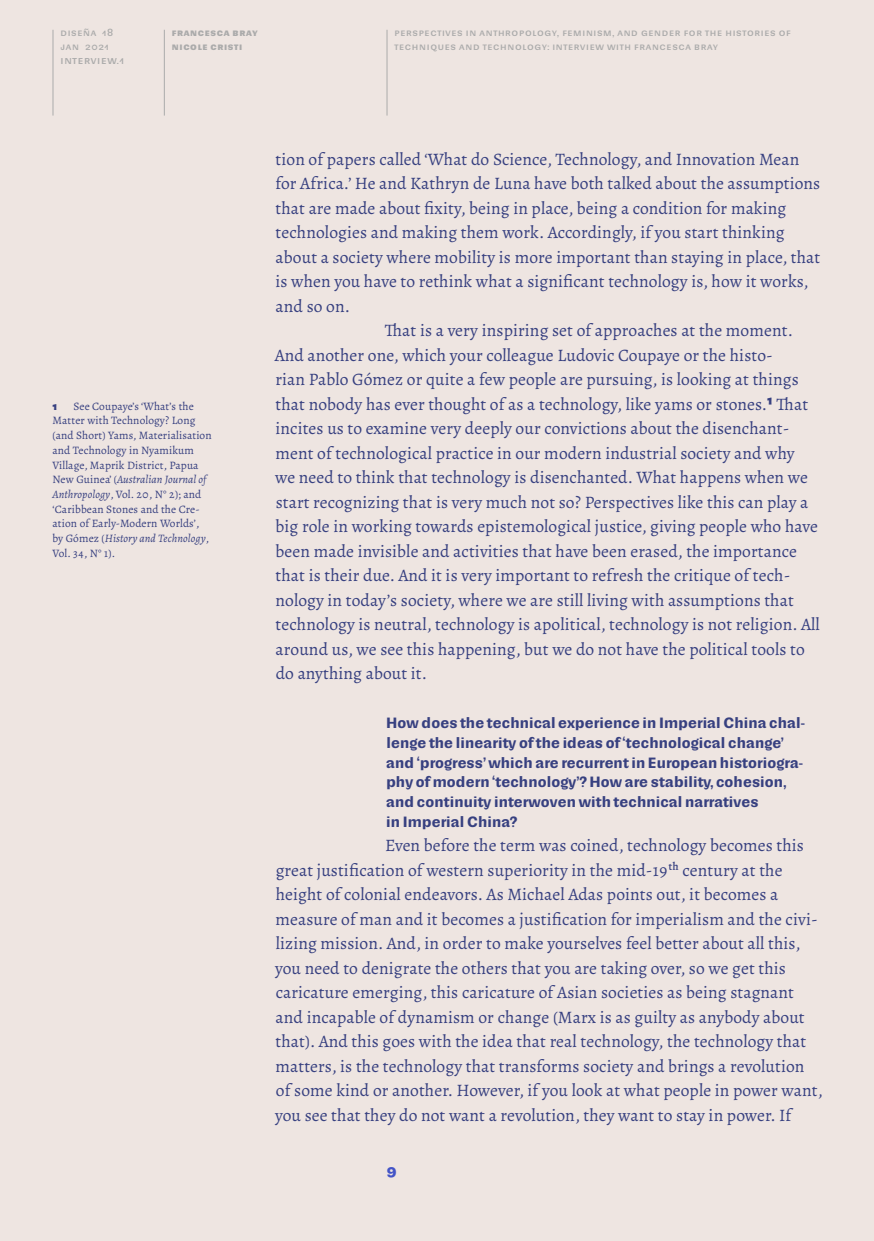
<style>
.page{position:relative;width:874px;height:1241px;background:#fff}
.page>*{position:absolute;margin:0;border:0;box-sizing:border-box;transform-origin:0 0}
.Answer{font:17.5px/24.5px "Alegreya";letter-spacing:.005em;color:#374080}
.Question_1_6{font:600 14px/19.6px "Sudamerican Grotesk";letter-spacing:.01em;color:#374080}
.t1{font:700 14px "Sudamerican Grotesk";color:#4354c7}
.Notes{font:11.38px/14.7px "Alegreya";letter-spacing:.01em;color:#374080}
.Notes-2{font:900 11.38px "Alegreya Sans";color:#374080}
.t2{font:10.5px "Sudamerican Grotesk";letter-spacing:.07em;color:#ababab}
.t3{font:9.62px/14px "Sudamerican Grotesk";letter-spacing:.07em;color:#ababab}
.t4{font:700 9.62px/14px "Sudamerican Grotesk";letter-spacing:.07em;color:#ababab}
.s1{font-style:italic}
.s2{font-family:"Alegreya Sans";font-weight:900}
</style>
<div class="page">
<div style="left:0;top:0;width:873px;height:1240px;background:#eee5e1"></div>
<hr style="left:52px;top:30px;width:1px;height:85px;background:#ababab">
<hr style="left:164px;top:30px;width:1px;height:85px;background:#ababab">
<hr style="left:386px;top:30px;width:1px;height:85px;background:#ababab">
<p class="t3" style="left:60px;top:25px;width:54px">Diseña 18 jan 2021</p>
<p class="t2" style="left:60px;top:52px;width:65px">I nterview.1</p>
<p class="t4" style="left:172px;top:25px;width:87px">Francesca Bray<br>Nicole Cristi</p>
<p class="t3" style="left:394px;top:25px;width:396px">Perspectives in Anthropology, Feminism, and Gender for the H istories of<br>Techniques and Technology: I nterview with Francesca Bray</p>
<p class="Notes" style="left:52px;top:398px;width:160px;text-indent:21px">See Coupaye’s ‘What’s the<br>Matter with Technology? Long (and Short) Yams, Materialisation and Technology in Nyamikum<br>Village, Maprik District, Papua<br>New Guinea’ (<span class="s1">Australian Journal of<br>Anthropology</span>, Vol. 20, N° 2); and ‘Caribbean Stones and the Cre&shy;ation of Early-Modern Worlds’, by Gómez (<span class="s1">History and Technology</span>,<br>Vol. 34, N° 1).</p>
<p class="Notes-2" style="left:52px;top:397px;width:7px">1</p>
<p class="Answer" style="left:275px;top:146px;width:546px">tion of papers called ‘What do Science, Technology, and Innovation Mean for Africa.’ He and Kathryn de Luna have both talked about the assumptions that are made about fixity, being in place, being a condition for making technologies and making them work. Accordingly, if you start thinking about a society where mobility is more important than staying in place, that is when you have to rethink what a significant technology is, how it works, and so on.</p>
<p class="Answer" style="left:274px;top:318px;width:546px;text-indent:110px">That is a very inspiring set of approaches at the moment.<br>And another one, which your colleague Ludovic Coupaye or the histo-<br>rian Pablo Gómez or quite a few people are pursuing, is looking at things that nobody has ever thought of as a technology, like yams or stones.<span class="s2">1</span> That incites us to examine very deeply our convictions about the disenchant&shy;ment of technological practice in our modern industrial society and why<br>we need to think that technology is disenchanted. What happens when we start recognizing that is very much not so? Perspectives like this can play a big role in working towards epistemological justice, giving people who have been made invisible and activities that have been erased, the importance that is their due. And it is very important to refresh the critique of tech&shy;nology in today’s society, where we are still living with assumptions that technology is neutral, technology is apolitical, technology is not religion. All around us, we see this happening, but we do not have the political tools to do anything about it.</p>
<p class="Question_1_6" style="left:386px;top:713px;width:420px">How does the technical experience in Imperial China chal&shy;lenge the linearity of the ideas of ‘technological change’ and ‘progress’ which are recurrent in European historiogra&shy;phy of modern ‘technology’? How are stability, cohesion, and continuity interwoven with technical narratives<br>in Imperial China?</p>
<p class="Answer" style="left:275px;top:832px;width:549px;text-indent:110px">Even before the term was coined, technology becomes this great justification of western superiority in the mid-19th century at the height of colonial endeavors. As Michael Adas points out, it becomes a measure of man and it becomes a justification for imperialism and the civi&shy;lizing mission. And, in order to make yourselves feel better about all this, you need to denigrate the others that you are taking over, so we get this caricature emerging, this caricature of Asian societies as being stagnant and incapable of dynamism or change (Marx is as guilty as anybody about that). And this goes with the idea that real technology, the technology that matters, is the technology that transforms society and brings a revolution of some kind or another. However, if you look at what people in power want, you see that they do not want a revolution, they want to stay in power. If</p>
<p class="t1" style="left:386px;top:1158px;width:12px">9</p>
</div>
